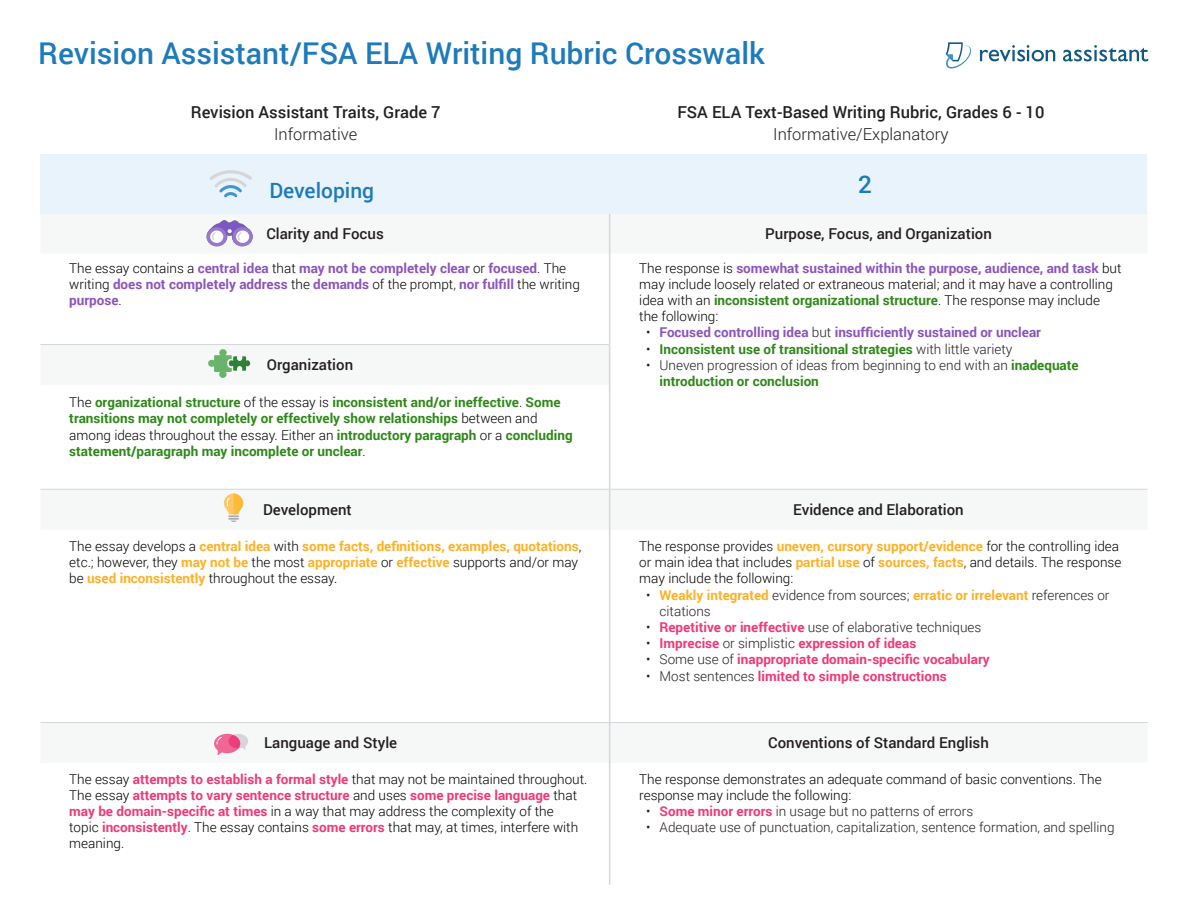
<style>
.page{position:relative;width:1188px;height:918px;background:#fff}
.page>*{position:absolute;margin:0;border:0;box-sizing:border-box;transform-origin:0 0}
.Prompt_Name__header{font:500 30px "Roboto";color:#1e7bbb}
.ColumnHeader{font:500 24.3px "Roboto";color:#1e7bbb}
.ColumnHeader-2{font:500 21px "Roboto";color:#1e7bbb}
.t1{font:500 16.5px/22.5px "Roboto";color:#231f20;text-align:center}
.t2{font:300 16.5px "Roboto";color:#231f20}
.t3{font:500 15px "Roboto";color:#231f20}
.STAAR_Crosswalk_Tabl{font:300 13.5px/16.2px "Roboto";color:#000}
.t4{font:300 13.5px/16.2px "Roboto";color:#231f20}
.STAAR_Crosswalk_Tabl-2{font:700 13.5px/16.2px "Roboto";color:#2e8818}
.STAAR_Crosswalk_Tabl-3{font:700 13.5px/16.2px "Roboto";color:#8b54bb}
.STAAR_Crosswalk_Tabl-4{font:700 13.5px/16.2px "Roboto";color:#fdb126}
.t5{font:700 13.5px "Roboto";color:#ee3a78}
.s1{font-weight:300}
.s2{font-weight:300;color:#000}
.s3{font-weight:700;color:#8b54bb}
.s4{font-weight:700;color:#2e8818}
.s5{font-weight:300;color:#231f20}
.s6{font-weight:700;color:#fdb126}
.s7{font-weight:700;color:#ee3a78}
</style>
<div class="page">
<hr style="left:609px;top:213px;width:1px;height:41px;background:#d4d6d9">
<hr style="left:609px;top:254px;width:1px;height:91px;background:#d4d6d9">
<hr style="left:609px;top:345px;width:1px;height:40px;background:#d4d6d9">
<hr style="left:609px;top:385px;width:1px;height:104px;background:#d4d6d9">
<hr style="left:609px;top:490px;width:1px;height:40px;background:#d4d6d9">
<hr style="left:609px;top:530px;width:1px;height:192px;background:#d4d6d9">
<hr style="left:609px;top:723px;width:1px;height:40px;background:#d4d6d9">
<hr style="left:609px;top:763px;width:1px;height:122px;background:#d4d6d9">
<hr style="left:40px;top:344px;width:569px;height:1px;background:#d4d6d9">
<hr style="left:40px;top:489px;width:570px;height:1px;background:#d4d6d9">
<hr style="left:610px;top:489px;width:538px;height:1px;background:#d4d6d9">
<hr style="left:40px;top:722px;width:570px;height:1px;background:#d4d6d9">
<hr style="left:610px;top:722px;width:538px;height:1px;background:#d4d6d9">
<svg style="left:206px;top:220px;width:47px;height:27px"></svg>
<svg style="left:208px;top:349px;width:42px;height:29px"></svg>
<svg style="left:224px;top:493px;width:20px;height:29px"></svg>
<svg style="left:214px;top:734px;width:34px;height:21px"></svg>
<div style="left:40px;top:155px;width:1108px;height:59px;background:#e8f3fb"></div>
<svg style="left:945px;top:42px;width:26px;height:27px"></svg>
<svg style="left:980px;top:45px;width:75px;height:16px"></svg>
<svg style="left:1063px;top:45px;width:85px;height:16px"></svg>
<svg style="left:209px;top:170px;width:43px;height:28px"></svg>
<p class="Prompt_Name__header" style="left:38px;top:32px;width:728px">Revision Assistant/FSA ELA Writing Rubric Crosswalk</p>
<p class="t1" style="left:191px;top:100px;width:251px">Revision Assistant Traits, Grade 7</p>
<p class="t2" style="left:274px;top:123px;width:85px">Informative</p>
<p class="ColumnHeader-2" style="left:269px;top:176px;width:106px">Developing</p>
<p class="t1" style="left:677px;top:100px;width:369px">FSA ELA Text-Based Writing Rubric, Grades 6 - 10<br><span class="s1">Informative/Explanatory</span></p>
<p class="ColumnHeader" style="left:858px;top:168px;width:15px">2</p>
<p class="t3" style="left:266px;top:223px;width:119px">Clarity and Focus</p>
<p class="t3" style="left:765px;top:223px;width:228px">Purpose, Focus, and Organization</p>
<p class="STAAR_Crosswalk_Tabl-3" style="left:69px;top:259px;width:512px"><span class="s2">The essay contains a</span> central idea <span class="s2">that</span> may not be completely clear <span class="s2">or</span> focused<span class="s2">. The writing</span> does not completely address <span class="s2">the</span> demands <span class="s2">of the prompt,</span> nor fulfill <span class="s2">the writing </span>purpose<span class="s2">.</span></p>
<p class="STAAR_Crosswalk_Tabl" style="left:639px;top:259px;width:484px">The response is <span class="s3">somewhat sustained within the purpose, audience, and task</span> but may include loosely related or extraneous material; and it may have a controlling idea with an <span class="s4">inconsistent organizational structure</span>. The response may include</p>
<p class="STAAR_Crosswalk_Tabl" style="left:639px;top:308px;width:81px">the following:</p>
<p class="STAAR_Crosswalk_Tabl-3" style="left:646px;top:324px;width:396px"><span class="s5">•</span> Focused controlling idea <span class="s5">but</span> insufficiently sustained or unclear</p>
<p class="STAAR_Crosswalk_Tabl-2" style="left:646px;top:340px;width:368px"><span class="s5">•</span> Inconsistent use of transitional strategies <span class="s5">with little variety</span></p>
<p class="t4" style="left:660px;top:357px;width:421px;text-indent:-14px">• Uneven progression of ideas from beginning to end with an <span class="s4">inadequate introduction or conclusion</span></p>
<p class="STAAR_Crosswalk_Tabl-2" style="left:69px;top:394px;width:505px"><span class="s2">The</span> organizational structure <span class="s2">of the essay is</span> inconsistent and/or ineffective<span class="s2">.</span> Some transitions may not completely or effectively show relationships <span class="s2">between and among ideas throughout the essay. Either an</span> introductory paragraph <span class="s2">or a</span> concluding statement/paragraph may incomplete or unclear<span class="s2">.</span></p>
<p class="t3" style="left:267px;top:354px;width:88px">Organization</p>
<p class="t3" style="left:263px;top:499px;width:90px">Development</p>
<p class="t3" style="left:793px;top:499px;width:172px">Evidence and Elaboration</p>
<p class="STAAR_Crosswalk_Tabl-4" style="left:69px;top:537px;width:514px"><span class="s2">The essay develops a</span> central idea <span class="s2">with</span> some facts, definitions, examples, quotations<span class="s2">, etc.; however, they</span> may not be <span class="s2">the most</span> appropriate <span class="s2">or</span> effective <span class="s2">supports and/or may be</span> used inconsistently <span class="s2">throughout the essay.</span></p>
<p class="STAAR_Crosswalk_Tabl" style="left:639px;top:538px;width:484px">The response provides <span class="s6">uneven, cursory support/evidence</span> for the controlling idea or main idea that includes <span class="s6">partial use</span> of <span class="s6">sources, facts</span>, and details. The response may include the following:</p>
<p class="t4" style="left:660px;top:586px;width:451px;text-indent:-14px">• <span class="s6">Weakly integrated</span> evidence from sources; <span class="s6">erratic or irrelevant</span> references or citations</p>
<p class="t4" style="left:646px;top:619px;width:337px">• <span class="s7">Repetitive or ineffective</span> use of elaborative techniques</p>
<p class="t5" style="left:646px;top:634px;width:272px"><span class="s5">•</span> Imprecise <span class="s5">or simplistic</span> expression of ideas</p>
<p class="t5" style="left:646px;top:650px;width:345px"><span class="s5">• Some use of</span> inappropriate domain-specific vocabulary</p>
<p class="t5" style="left:646px;top:666px;width:302px"><span class="s5">• Most sentences</span> limited to simple constructions</p>
<p class="t3" style="left:264px;top:732px;width:135px">Language and Style</p>
<p class="t3" style="left:768px;top:732px;width:222px">Conventions of Standard English</p>
<p class="STAAR_Crosswalk_Tabl" style="left:69px;top:770px;width:520px">The essay <span class="s7">attempts to establish a formal style</span> that may not be maintained throughout.<br>The essay <span class="s7">attempts to vary sentence structure</span> and uses <span class="s7">some precise language</span> that <span class="s7">may be domain-specific at times</span> in a way that may address the complexity of the<br>topic <span class="s7">inconsistently</span>. The essay contains <span class="s7">some errors</span> that may, at times, interfere with meaning.</p>
<p class="STAAR_Crosswalk_Tabl" style="left:639px;top:770px;width:464px">The response demonstrates an adequate command of basic conventions. The response may include the following:</p>
<p class="t4" style="left:646px;top:803px;width:329px">• <span class="s7">Some minor errors</span> in usage but no patterns of errors</p>
<p class="t4" style="left:646px;top:819px;width:470px">• Adequate use of punctuation, capitalization, sentence formation, and spelling</p>
</div>
